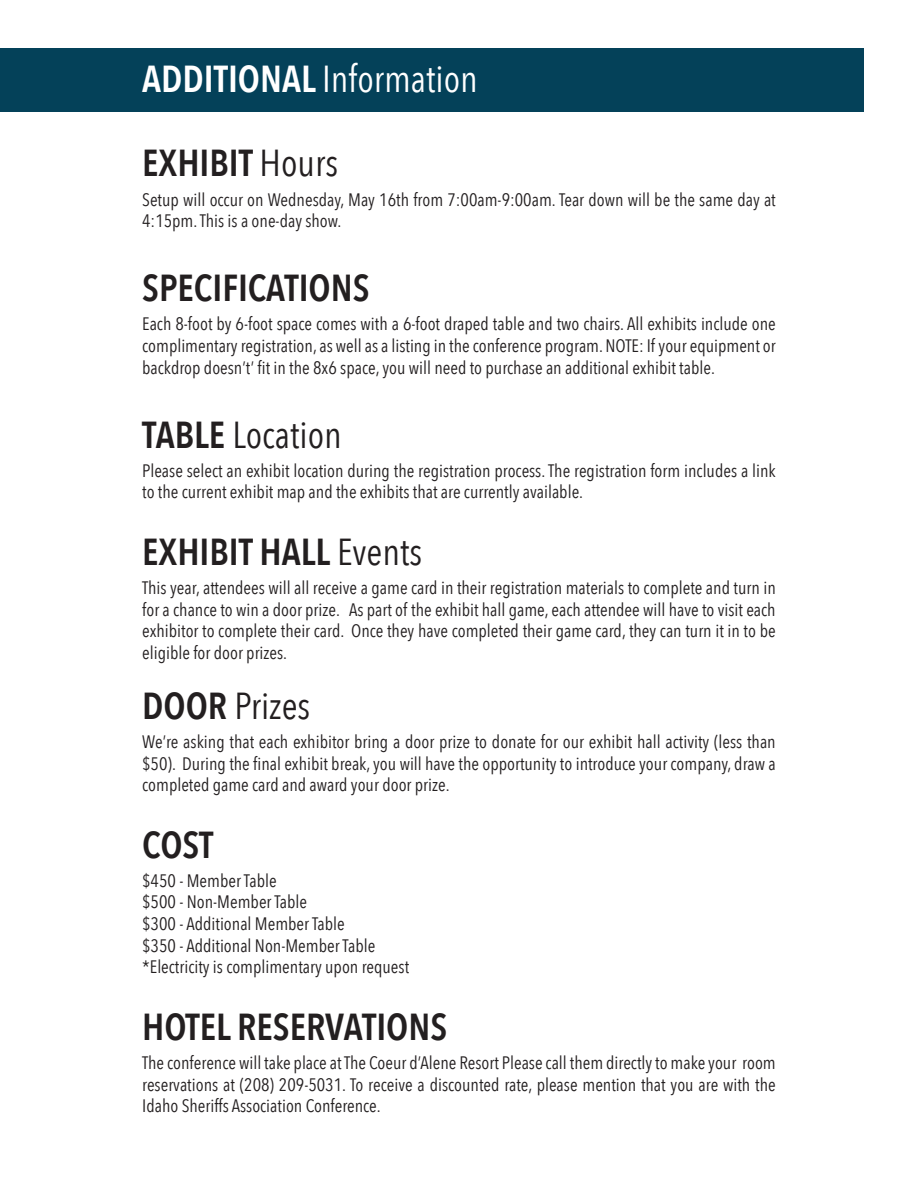
<style>
.page{position:relative;width:918px;height:1188px;background:#fff}
.page>*{position:absolute;margin:0;border:0;box-sizing:border-box;transform-origin:0 0}
.t1{font:600 37.5px "Avenir Next Condensed";color:#231f20}
.t2{font:37.5px "Avenir Next Condensed";color:#231f20}
.t3{font:37.5px "Avenir Next Condensed";color:#fff}
.t4{font:18px/21.6px "Avenir Next Condensed";color:#231f20;text-align:justify}
.s1{font-weight:600}
.s2{font-weight:400}
</style>
<div class="page">
<div style="left:0;top:48px;width:864px;height:63px;background:#044159"></div>
<p class="t3" style="left:142px;top:46px;width:337px"><span class="s1">ADDITIONAL</span> Information</p>
<p class="t1" style="left:142px;top:131px;width:197px">EXHIBIT <span class="s2">Hours</span></p>
<p class="t4" style="left:142px;top:188px;width:635px">Setup will occur on Wednesday, May 16th from 7:00am-9:00am. Tear down will be the same day at<br>4:15pm. This is a one-day show.</p>
<p class="t1" style="left:142px;top:256px;width:229px">SPECIFICATIONS</p>
<p class="t4" style="left:142px;top:312px;width:635px">Each 8-foot by 6-foot space comes with a 6-foot draped table and two chairs. All exhibits include one complimentary registration, as well as a listing in the conference program. NOTE: If your equipment or backdrop doesn’t’ fit in the 8x6 space, you will need to purchase an additional exhibit table.</p>
<p class="t2" style="left:142px;top:402px;width:201px"><span class="s1">TABLE</span> Location</p>
<p class="t4" style="left:142px;top:459px;width:635px">Please select an exhibit location during the registration process. The registration form includes a link to the current exhibit map and the exhibits that are currently available.</p>
<p class="t1" style="left:142px;top:519px;width:281px">EXHIBIT HALL <span class="s2">Events</span></p>
<p class="t4" style="left:142px;top:576px;width:635px">This year, attendees will all receive a game card in their registration materials to complete and turn in for a chance to win a door prize. As part of the exhibit hall game, each attendee will have to visit each exhibitor to complete their card. Once they have completed their game card, they can turn it in to be eligible for door prizes.</p>
<p class="t2" style="left:142px;top:674px;width:170px"><span class="s1">DOOR</span> Prizes</p>
<p class="t4" style="left:142px;top:730px;width:635px">We’re asking that each exhibitor bring a door prize to donate for our exhibit hall activity (less than $50). During the final exhibit break, you will have the opportunity to introduce your company, draw a completed game card and award your door prize.</p>
<p class="t1" style="left:142px;top:812px;width:73px">COST</p>
<p class="t4" style="left:142px;top:869px;width:136px">$450 - Member Table</p>
<p class="t4" style="left:142px;top:890px;width:166px">$500 - Non-Member Table</p>
<p class="t4" style="left:142px;top:912px;width:204px">$300 - Additional Member Table</p>
<p class="t4" style="left:142px;top:934px;width:235px">$350 - Additional Non-Member Table</p>
<p class="t4" style="left:142px;top:955px;width:269px">*Electricity is complimentary upon request</p>
<p class="t1" style="left:142px;top:994px;width:307px">HOTEL RESERVATIONS</p>
<p class="t4" style="left:142px;top:1051px;width:635px">The conference will take place at The Coeur d’Alene Resort Please call them directly to make your room reservations at (208) 209-5031. To receive a discounted rate, please mention that you are with the Idaho Sheriffs Association Conference.</p>
</div>
